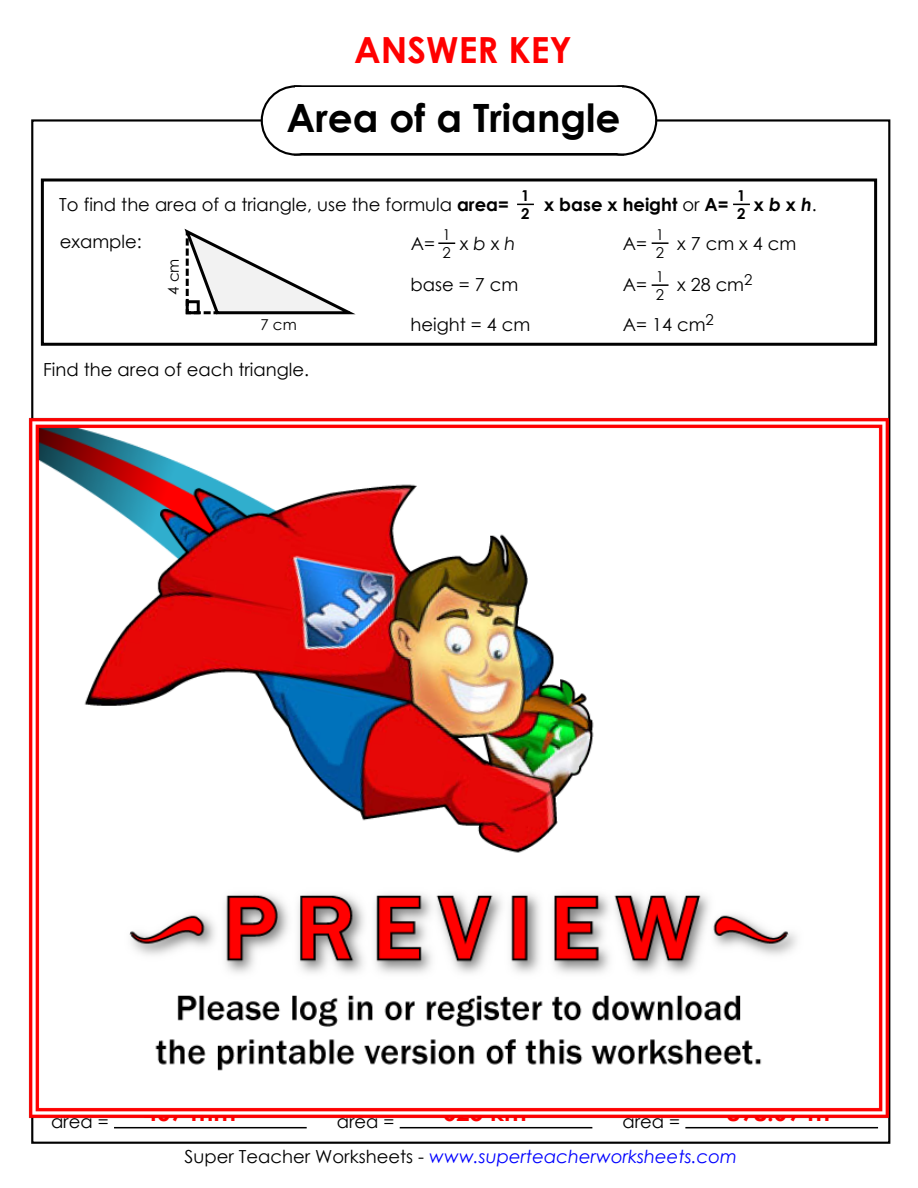
<style>
.page{position:relative;width:918px;height:1188px;background:#fff}
.page>*{position:absolute;margin:0;border:0;box-sizing:border-box;transform-origin:0 0}
.t1{font:700 39px "Century Gothic 2";color:#000}
.t2{font:700 36px "Century Gothic 2";color:#f00}
.t3{font:700 24px "Century Gothic 2";color:#f00}
.t4{font:18px/39.2px "Century Gothic 2";color:#000}
.t5{font:italic 18px "Century Gothic 2";color:#00f}
.t6{font:700 18px "Century Gothic 2";color:#000}
.t7{font:15px/18px "Century Gothic 2";color:#000}
.t8{font:700 15px/18px "Century Gothic 2";color:#000}
.s1{font-weight:700}
.s2{font-weight:400}
.s3{font-style:italic}
.s4{font-style:normal;color:#000}
</style>
<div class="page">
<div style="left:587px;top:85px;width:70px;height:71px;border:4px solid #000;border-radius:50%"></div>
<div style="left:294px;top:85px;width:330px;height:71px;border:4px solid #000"></div>
<div style="left:261px;top:85px;width:70px;height:71px;border:4px solid #000;border-radius:50%"></div>
<div style="left:589px;top:87px;width:66px;height:66px;background:#fff;border-radius:50%"></div>
<div style="left:296px;top:87px;width:326px;height:66px;background:#fff"></div>
<div style="left:263px;top:87px;width:66px;height:66px;background:#fff;border-radius:50%"></div>
<svg style="left:517px;top:204px;width:17px;height:1px"></svg>
<svg style="left:733px;top:204px;width:17px;height:1px"></svg>
<svg style="left:184px;top:228px;width:172px;height:87px"></svg>
<div style="left:186px;top:300px;width:14px;height:14px;border:3px solid #000"></div>
<svg style="left:438px;top:243px;width:17px;height:1px"></svg>
<svg style="left:652px;top:284px;width:17px;height:2px"></svg>
<svg style="left:652px;top:242px;width:17px;height:2px"></svg>
<div style="left:41px;top:178px;width:836px;height:168px;border:3px solid #000"></div>
<img style="left:28px;top:408px;width:863px;height:720px">
<h2 class="t2" style="left:354px;top:23px;width:219px">ANSWER KEY</h2>
<h1 class="t1" style="left:287px;top:88px;width:335px">Area of a Triangle</h1>
<p class="t8" style="left:521px;top:186px;width:10px">1<br>2</p>
<p class="t8" style="left:737px;top:186px;width:10px">1<br>2</p>
<p class="t4" style="left:59px;top:184px;width:451px">To find the area of a triangle, use the formula <span class="s1">area=</span></p>
<p class="t6" style="left:544px;top:191px;width:186px">x base x height <span class="s2">or</span> A=</p>
<p class="t6" style="left:754px;top:191px;width:64px">x <span class="s3">b</span> x <span class="s3">h</span><span class="s2">.</span></p>
<p class="t4" style="left:60px;top:222px;width:84px">example:</p>
<p class="t7" style="left:164px;top:295px;width:38px;rotate:-90deg">4 cm</p>
<p class="t7" style="left:261px;top:315px;width:38px">7 cm</p>
<p class="t4" style="left:43px;top:349px;width:267px">Find the area of each triangle.</p>
<p class="t7" style="left:443px;top:225px;width:10px">1<br>2</p>
<p class="t4" style="left:411px;top:223px;width:26px">A=</p>
<p class="t4" style="left:460px;top:223px;width:57px">x <span class="s3">b</span> x <span class="s3">h</span></p>
<p class="t7" style="left:656px;top:225px;width:10px">1<br>2</p>
<p class="t4" style="left:623px;top:223px;width:26px">A=</p>
<p class="t4" style="left:677px;top:223px;width:121px">x 7 cm x 4 cm</p>
<p class="t4" style="left:410px;top:265px;width:121px">base = 7 cm height = 4 cm</p>
<p class="t7" style="left:656px;top:267px;width:10px">1</p>
<p class="t7" style="left:744px;top:271px;width:10px">2</p>
<p class="t7" style="left:656px;top:285px;width:10px">2</p>
<p class="t4" style="left:623px;top:265px;width:26px">A=</p>
<p class="t4" style="left:677px;top:265px;width:69px">x 28 cm</p>
<p class="t4" style="left:623px;top:304px;width:92px">A= 14 cm<sup>2</sup></p>
<h3 class="t3" style="left:144px;top:1094px;width:105px">407 mm<sup>2</sup></h3>
<h3 class="t3" style="left:443px;top:1094px;width:96px">625 km<sup>2</sup></h3>
<h3 class="t3" style="left:727px;top:1094px;width:116px">898.69 m<sup>2</sup></h3>
<p class="t4" style="left:51px;top:1101px;width:59px">area =</p>
<p class="t4" style="left:337px;top:1101px;width:59px">area =</p>
<p class="t4" style="left:622px;top:1101px;width:59px">area =</p>
<p class="t5" style="left:185px;top:1144px;width:554px"><span class="s4">Super Teacher Worksheets -</span> www.superteacherworksheets.com</p>
</div>
